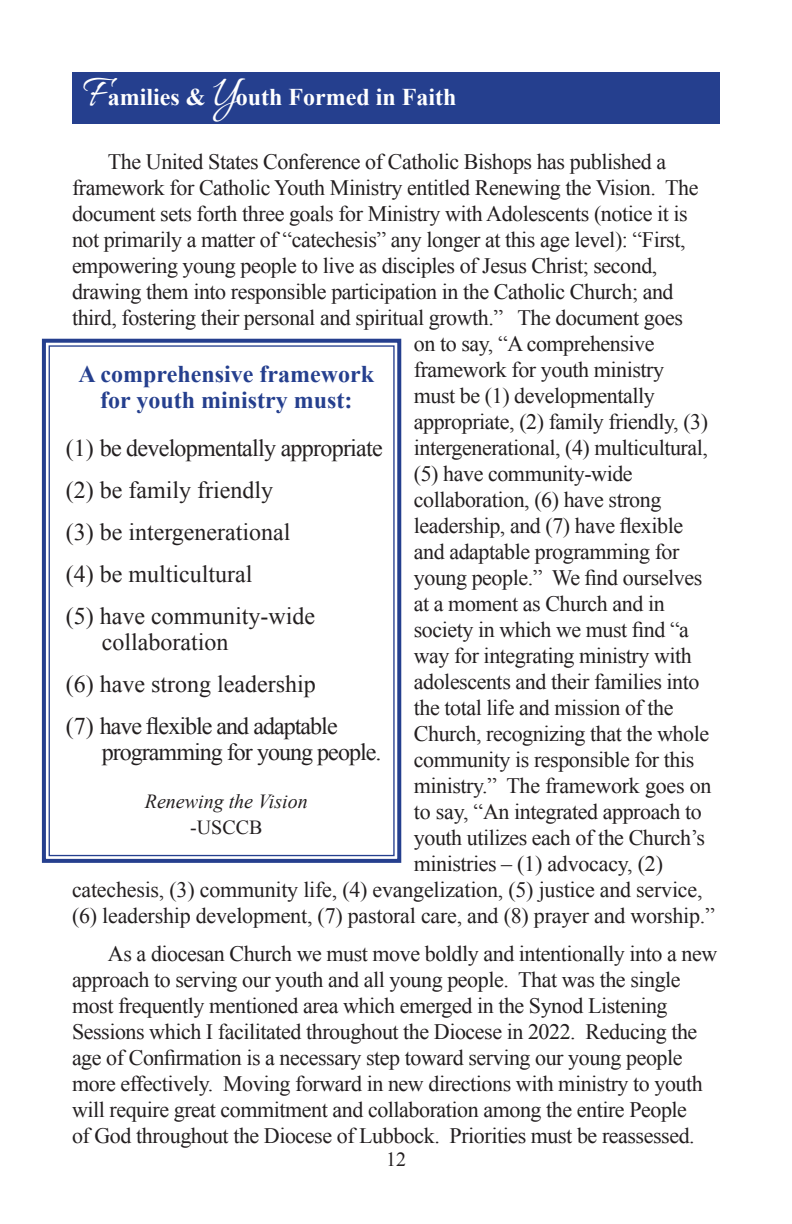
<style>
.page{position:relative;width:792px;height:1224px;background:#fff}
.page>*{position:absolute;margin:0;border:0;box-sizing:border-box;transform-origin:0 0}
.t1{font:46px "Allura";color:#fff}
.t2{font:24px/26px "Times New Roman";color:#231f20}
.t3{font:24px "Times New Roman";letter-spacing:-.04em;color:#231f20}
.t4{font:700 24px "Times New Roman";color:#253f8e}
.t5{font:24px "Times New Roman";letter-spacing:-.03em;color:#231f20}
.t6{font:700 24px "Times New Roman";color:#fff}
.t7{font:22px/26px "Times New Roman";letter-spacing:-.02em;color:#231f20}
.t8{font:italic 20px "Times New Roman";color:#231f20}
.t9{font:20px "Times New Roman";color:#231f20}
</style>
<div class="page">
<svg style="left:41px;top:338px;width:361px;height:525px"></svg>
<div style="left:72px;top:72px;width:648px;height:52px;background:#253f8e"></div>
<p class="t1" style="left:213px;top:67px;width:26px">Y</p>
<p class="t1" style="left:83px;top:67px;width:26px">F</p>
<p class="t6" style="left:108px;top:80px;width:99px">amilies &amp;</p>
<p class="t6" style="left:236px;top:80px;width:222px">outh Formed in Faith</p>
<p class="t7" style="left:108px;top:149px;width:560px">The United States Conference of Catholic Bishops has published a</p>
<p class="t7" style="left:72px;top:175px;width:628px">framework for Catholic Youth Ministry entitled Renewing the Vision. The</p>
<p class="t7" style="left:72px;top:201px;width:617px">document sets forth three goals for Ministry with Adolescents (notice it is</p>
<p class="t7" style="left:72px;top:227px;width:615px">not primarily a matter of “catechesis” any longer at this age level): “First,</p>
<p class="t7" style="left:72px;top:253px;width:587px">empowering young people to live as disciples of Jesus Christ; second,</p>
<p class="t7" style="left:72px;top:279px;width:603px">drawing them into responsible participation in the Catholic Church; and</p>
<p class="t7" style="left:72px;top:305px;width:612px">third, fostering their personal and spiritual growth.” The document goes</p>
<p class="t7" style="left:414px;top:331px;width:242px">on to say, “A comprehensive</p>
<p class="t7" style="left:414px;top:357px;width:252px">framework for youth ministry</p>
<p class="t7" style="left:414px;top:383px;width:242px">must be (1) developmentally</p>
<p class="t7" style="left:414px;top:409px;width:296px">appropriate, (2) family friendly, (3)</p>
<p class="t7" style="left:414px;top:435px;width:296px">intergenerational, (4) multicultural,</p>
<p class="t7" style="left:414px;top:461px;width:220px">(5) have community-wide</p>
<p class="t7" style="left:414px;top:487px;width:249px">collaboration, (6) have strong</p>
<p class="t7" style="left:414px;top:513px;width:271px">leadership, and (7) have flexible</p>
<p class="t7" style="left:414px;top:539px;width:267px">and adaptable programming for</p>
<p class="t7" style="left:414px;top:565px;width:290px">young people.” We find ourselves</p>
<p class="t7" style="left:414px;top:591px;width:252px">at a moment as Church and in</p>
<p class="t7" style="left:414px;top:617px;width:277px">society in which we must find “a</p>
<p class="t7" style="left:414px;top:643px;width:280px">way for integrating ministry with</p>
<p class="t7" style="left:414px;top:669px;width:287px">adolescents and their families into</p>
<p class="t7" style="left:414px;top:695px;width:261px">the total life and mission of the</p>
<p class="t7" style="left:414px;top:721px;width:297px">Church, recognizing that the whole</p>
<p class="t7" style="left:414px;top:747px;width:282px">community is responsible for this</p>
<p class="t7" style="left:414px;top:773px;width:299px">ministry.” The framework goes on</p>
<p class="t7" style="left:414px;top:799px;width:289px">to say, “An integrated approach to</p>
<p class="t7" style="left:414px;top:825px;width:293px">youth utilizes each of the Church’s</p>
<p class="t7" style="left:414px;top:851px;width:251px">ministries – (1) advocacy, (2)</p>
<p class="t7" style="left:72px;top:877px;width:632px">catechesis, (3) community life, (4) evangelization, (5) justice and service,</p>
<p class="t7" style="left:72px;top:903px;width:644px">(6) leadership development, (7) pastoral care, and (8) prayer and worship.”</p>
<p class="t7" style="left:72px;top:941px;width:647px;text-indent:36px">As a diocesan Church we must move boldly and intentionally into a new approach to serving our youth and all young people. That was the single most frequently mentioned area which emerged in the Synod Listening Sessions which I facilitated throughout the Diocese in 2022. Reducing the age of Confirmation is a necessary step toward serving our young people more effectively. Moving forward in new directions with ministry to youth will require great commitment and collaboration among the entire People<br>of God throughout the Diocese of Lubbock. Priorities must be reassessed.</p>
<p class="t4" style="left:79px;top:357px;width:297px">A comprehensive framework</p>
<p class="t4" style="left:100px;top:383px;width:254px">for youth ministry must:</p>
<p class="t5" style="left:66px;top:432px;width:319px">(1) be developmentally appropriate</p>
<p class="t2" style="left:66px;top:477px;width:209px">(2) be family friendly</p>
<p class="t2" style="left:66px;top:519px;width:226px">(3) be intergenerational</p>
<p class="t2" style="left:66px;top:561px;width:188px">(4) be multicultural</p>
<p class="t2" style="left:102px;top:603px;width:215px;text-indent:-36px">(5) have community-wide collaboration</p>
<p class="t2" style="left:66px;top:671px;width:251px">(6) have strong leadership</p>
<p class="t3" style="left:66px;top:710px;width:273px">(7) have flexible and adaptable</p>
<p class="t3" style="left:102px;top:736px;width:281px">programming for young people.</p>
<p class="t8" style="left:145px;top:788px;width:164px">Renewing the Vision</p>
<p class="t9" style="left:190px;top:814px;width:74px">-USCCB</p>
<p class="t9" style="left:386px;top:1146px;width:21px">12</p>
</div>
